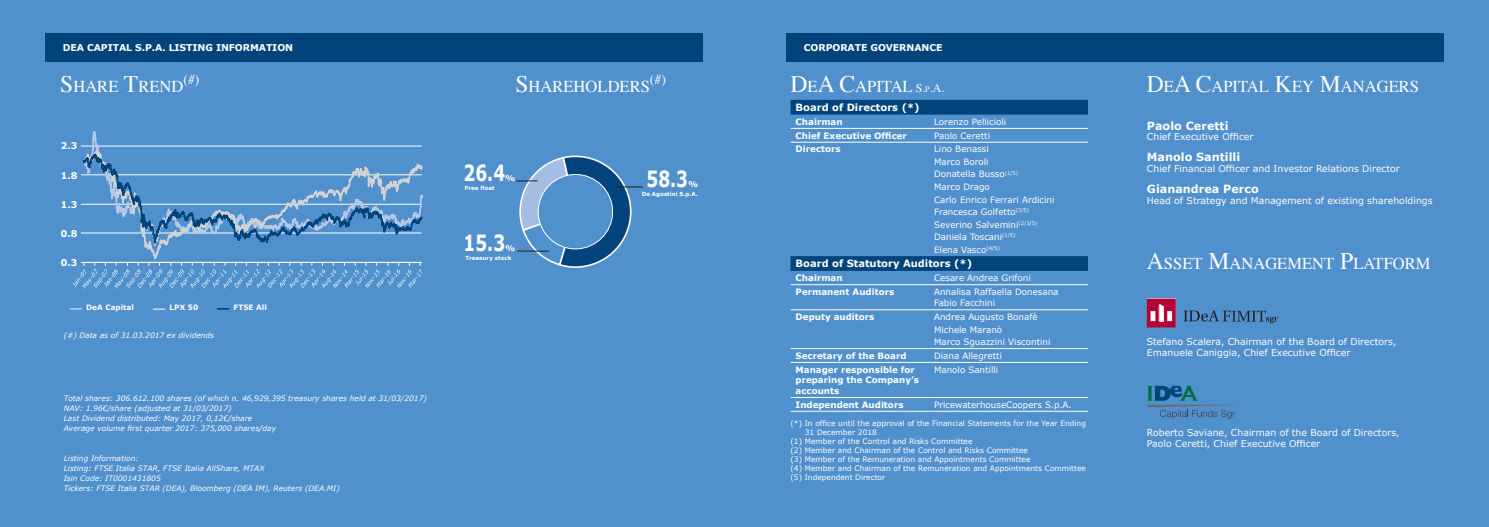
<style>
.page{position:relative;width:1489px;height:527px;background:#fff}
.page>*{position:absolute;margin:0;border:0;box-sizing:border-box;transform-origin:0 0}
.t1{font:700 22.25px "Verdana";color:#fff;scale:.75 1}
.t2{font:16.5px "Times";color:#fff}
.t3{font:13.75px "Times";color:#fff}
.t4{font:700 11.25px "Verdana";color:#fff}
.t5{font:700 10px "Verdana";color:#fff}
.t6{font:9.38px/10.6px "Verdana";color:#fff}
.t7{font:700 9.38px "Verdana";letter-spacing:-.01em;color:#fff}
.t8{font:700 9.25px "Verdana";color:#fff}
.t9{font:8.75px/12.5px "Verdana";color:#fff}
.t10{font:700 8.75px/10.6px "Verdana";color:#fff}
.t11{font:700 8px "Verdana";color:#fff}
.t12{font:italic 7.5px/10px "Verdana";color:#fff}
.t13{font:7.5px "Verdana";color:#fff}
.t14{font:700 7.38px "Verdana";color:#fff}
.t15{font:700 5.5px "Verdana";color:#fff}
.s1{font-size:23.62px}
.s2{font-size:11.75px}
.s3{font-size:8.25px}
</style>
<div class="page">
<div style="left:0;top:0;width:1488px;height:526px;background:#5090cc"></div>
<div style="left:45px;top:33px;width:657px;height:28px;background:#00447b"></div>
<div style="left:786px;top:33px;width:657px;height:28px;background:#00447b"></div>
<svg style="left:516px;top:155px;width:127px;height:113px"></svg>
<svg style="left:790px;top:100px;width:297px;height:170px"></svg>
<hr style="left:790px;top:128px;width:139px;height:1px;background:#fff">
<hr style="left:929px;top:128px;width:158px;height:1px;background:#fff">
<hr style="left:790px;top:309px;width:139px;height:1px;background:#fff">
<hr style="left:929px;top:309px;width:158px;height:1px;background:#fff">
<hr style="left:790px;top:348px;width:139px;height:1px;background:#fff">
<hr style="left:929px;top:348px;width:158px;height:1px;background:#fff">
<hr style="left:790px;top:362px;width:139px;height:1px;background:#fff">
<hr style="left:929px;top:362px;width:158px;height:1px;background:#fff">
<hr style="left:790px;top:397px;width:139px;height:1px;background:#fff">
<hr style="left:929px;top:397px;width:158px;height:1px;background:#fff">
<hr style="left:790px;top:410px;width:139px;height:1px;background:#fff">
<hr style="left:929px;top:410px;width:158px;height:1px;background:#fff">
<hr style="left:790px;top:284px;width:139px;height:1px;background:#fff">
<hr style="left:929px;top:284px;width:158px;height:1px;background:#fff">
<hr style="left:790px;top:142px;width:139px;height:1px;background:#fff">
<hr style="left:929px;top:142px;width:158px;height:1px;background:#fff">
<svg style="left:1146px;top:298px;width:29px;height:29px"></svg>
<svg style="left:1183px;top:310px;width:94px;height:13px"></svg>
<svg style="left:1147px;top:385px;width:88px;height:33px"></svg>
<svg style="left:217px;top:308px;width:12px;height:1px"></svg>
<svg style="left:153px;top:308px;width:12px;height:2px"></svg>
<svg style="left:70px;top:308px;width:12px;height:1px"></svg>
<svg style="left:73px;top:130px;width:350px;height:158px"></svg>
<p class="t7" style="left:63px;top:41px;width:232px">DEA CAPITAL S.P.A. LISTING INFORMATION</p>
<p class="t7" style="left:803px;top:41px;width:140px">CORPORATE GOVERNANCE</p>
<h3 class="t3" style="left:183px;top:66px;width:18px">(#)</h3>
<h2 class="t2" style="left:515px;top:71px;width:136px"><span class="s1">S</span>HAREHOLDERS</h2>
<h3 class="t3" style="left:650px;top:66px;width:18px">(#)</h3>
<h2 class="t2" style="left:60px;top:71px;width:125px"><span class="s1">S</span>HARE <span class="s1">T</span>REND</h2>
<h2 class="t2" style="left:790px;top:71px;width:155px"><span class="s1">D</span>E<span class="s1">A C</span>APITAL <span class="s2">S.</span><span class="s3">P</span><span class="s2">.A.</span></h2>
<p class="t8" style="left:61px;top:139px;width:18px">2.3</p>
<p class="t8" style="left:61px;top:168px;width:18px">1.8</p>
<p class="t8" style="left:61px;top:198px;width:18px">1.3</p>
<p class="t8" style="left:61px;top:227px;width:18px">0.8</p>
<p class="t8" style="left:61px;top:256px;width:18px">0.3</p>
<p class="t14" style="left:86px;top:301px;width:49px">DeA Capital</p>
<p class="t14" style="left:170px;top:302px;width:30px">LPX 50</p>
<p class="t14" style="left:233px;top:301px;width:35px">FTSE All</p>
<p class="t12" style="left:64px;top:329px;width:152px">(#) Data as of 31.03.2017 ex dividends</p>
<p class="t12" style="left:64px;top:393px;width:364px">Total shares: 306.612.100 shares (of which n. 46,929,395 treasury shares held at 31/03/2017)<br>NAV: 1.96€/share (adjusted at 31/03/2017)<br>Last Dividend distributed: May 2017, 0,12€/share<br>Average volume first quarter 2017: 375,000 shares/day</p>
<p class="t12" style="left:64px;top:453px;width:277px">Listing Information:<br>Listing: FTSE Italia STAR, FTSE Italia AllShare, MTAX<br>Isin Code: IT0001431805<br>Tickers: FTSE Italia STAR (DEA), Bloomberg (DEA IM), Reuters (DEA.MI)</p>
<h1 class="t1" style="left:463px;top:159px;width:57px">26.4</h1>
<p class="t11" style="left:505px;top:173px;width:12px">%</p>
<p class="t15" style="left:465px;top:184px;width:31px">Free float</p>
<h1 class="t1" style="left:463px;top:228px;width:57px">15.3</h1>
<p class="t11" style="left:505px;top:243px;width:12px">%</p>
<p class="t15" style="left:465px;top:254px;width:48px">Treasury stock</p>
<h1 class="t1" style="left:646px;top:164px;width:57px">58.3</h1>
<p class="t11" style="left:688px;top:179px;width:12px">%</p>
<p class="t15" style="left:641px;top:190px;width:57px">De Agostini S.p.A.</p>
<h3 class="t5" style="left:795px;top:100px;width:125px">Board of Directors (*)</h3>
<p class="t10" style="left:795px;top:116px;width:49px">Chairman</p>
<p class="t9" style="left:934px;top:115px;width:74px">Lorenzo Pellicioli</p>
<p class="t10" style="left:795px;top:130px;width:113px">Chief Executive Officer</p>
<p class="t9" style="left:934px;top:129px;width:57px">Paolo Ceretti</p>
<p class="t10" style="left:795px;top:144px;width:47px">Directors</p>
<p class="t9" style="left:934px;top:143px;width:122px">Lino Benassi<br>Marco Boroli<br>Donatella Busso<sup>(1/5)<br></sup>Marco Drago<br>Carlo Enrico Ferrari Ardicini<br>Francesca Golfetto<sup>(3/5)<br></sup>Severino Salvemini<sup>(2/3/5)<br></sup>Daniela Toscani<sup>(1/5)<br></sup>Elena Vasco<sup>(4/5)</sup></p>
<h3 class="t5" style="left:795px;top:256px;width:178px">Board of Statutory Auditors (*)</h3>
<p class="t10" style="left:795px;top:272px;width:49px">Chairman</p>
<p class="t9" style="left:934px;top:271px;width:98px">Cesare Andrea Grifoni</p>
<p class="t10" style="left:795px;top:286px;width:100px">Permanent Auditors</p>
<p class="t9" style="left:934px;top:286px;width:126px;line-height:11.2px">Annalisa Raffaella Donesana<br>Fabio Facchini</p>
<p class="t10" style="left:795px;top:311px;width:80px">Deputy auditors</p>
<p class="t9" style="left:934px;top:310px;width:118px">Andrea Augusto Bonafè<br>Michele Maranò<br>Marco Sguazzini Viscontini</p>
<p class="t10" style="left:795px;top:350px;width:112px">Secretary of the Board</p>
<p class="t9" style="left:934px;top:349px;width:69px">Diana Allegretti</p>
<p class="t10" style="left:795px;top:363px;width:125px">Manager responsible for preparing the Company’s accounts</p>
<p class="t9" style="left:934px;top:363px;width:66px">Manolo Santilli</p>
<p class="t10" style="left:795px;top:398px;width:109px">Independent Auditors</p>
<p class="t9" style="left:934px;top:398px;width:139px">PricewaterhouseCoopers S.p.A.</p>
<p class="t13" style="left:790px;top:418px;width:297px">(*) In office until the approval of the Financial Statements for the Year Ending</p>
<p class="t13" style="left:804px;top:427px;width:74px">31 December 2018</p>
<p class="t13" style="left:790px;top:436px;width:183px">(1) Member of the Control and Risks Committee</p>
<p class="t13" style="left:790px;top:445px;width:239px">(2) Member and Chairman of the Control and Risks Committee</p>
<p class="t13" style="left:790px;top:454px;width:241px">(3) Member of the Remuneration and Appointments Committee</p>
<p class="t13" style="left:790px;top:463px;width:297px">(4) Member and Chairman of the Remuneration and Appointments Committee</p>
<p class="t13" style="left:790px;top:472px;width:96px">(5) Independent Director</p>
<h2 class="t2" style="left:1146px;top:71px;width:274px"><span class="s1">D</span>E<span class="s1">A C</span>APITAL <span class="s1">K</span>EY <span class="s1">M</span>ANAGERS</h2>
<h3 class="t4" style="left:1146px;top:117px;width:83px">Paolo Ceretti</h3>
<p class="t6" style="left:1146px;top:131px;width:108px">Chief Executive Officer</p>
<h3 class="t4" style="left:1146px;top:149px;width:95px">Manolo Santilli</h3>
<p class="t6" style="left:1146px;top:163px;width:254px">Chief Financial Officer and Investor Relations Director</p>
<h3 class="t4" style="left:1146px;top:181px;width:113px">Gianandrea Perco</h3>
<p class="t6" style="left:1146px;top:195px;width:287px">Head of Strategy and Management of existing shareholdings</p>
<h2 class="t2" style="left:1146px;top:248px;width:285px"><span class="s1">A</span>SSET <span class="s1">M</span>ANAGEMENT <span class="s1">P</span>LATFORM</h2>
<p class="t6" style="left:1146px;top:336px;width:251px">Stefano Scalera, Chairman of the Board of Directors,<br>Emanuele Caniggia, Chief Executive Officer</p>
<p class="t6" style="left:1146px;top:427px;width:254px">Roberto Saviane, Chairman of the Board of Directors,<br>Paolo Ceretti, Chief Executive Officer</p>
</div>
